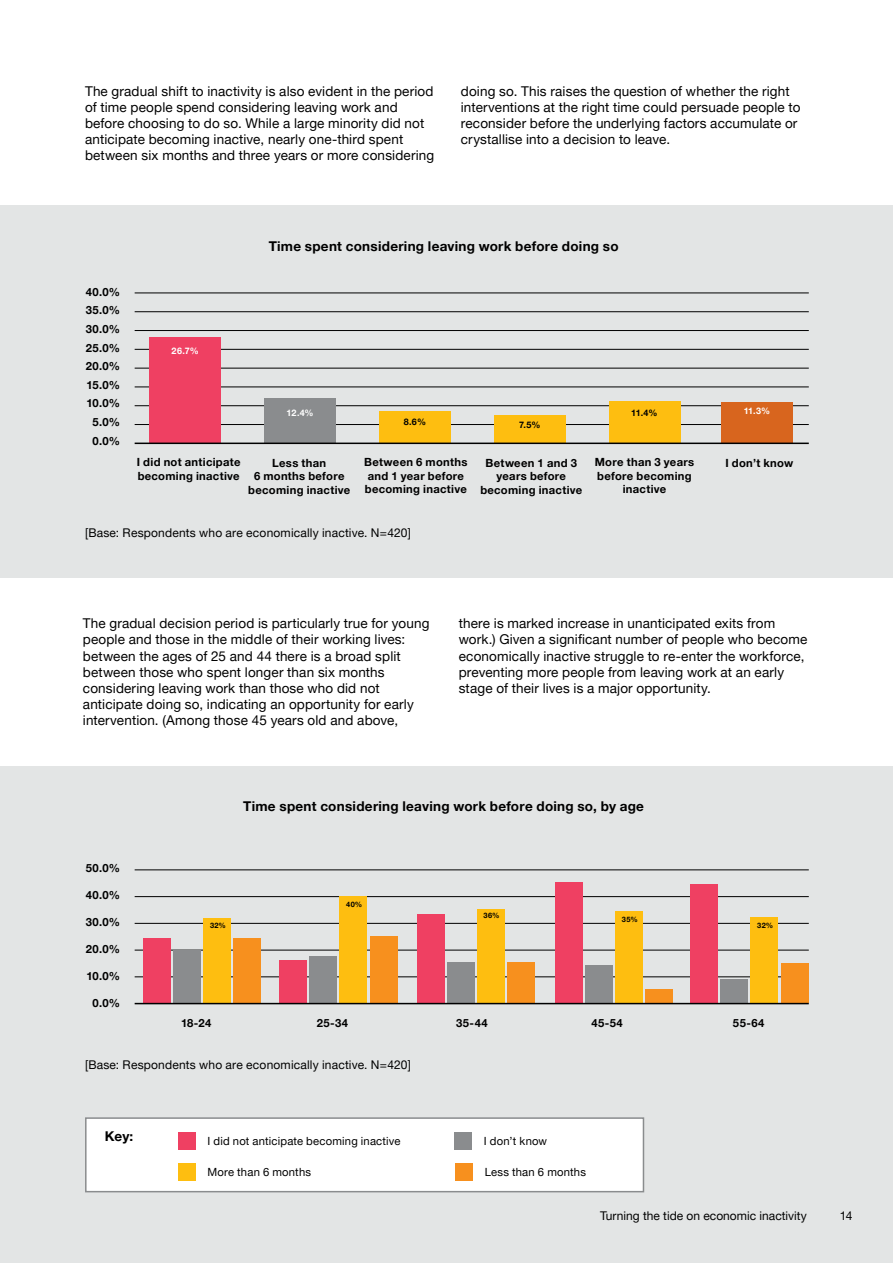
<style>
.page{position:relative;width:893px;height:1263px;background:#fff}
.page>*{position:absolute;margin:0;border:0;box-sizing:border-box;transform-origin:0 0}
.t1{font:13.5px/16.2px "Helvetica Neue LT Pro";letter-spacing:.01em;color:#000}
.t2{font:700 13.5px "Helvetica Neue LT Pro";letter-spacing:.02em;color:#000}
.t3{font:12px "Helvetica Neue LT Pro";letter-spacing:.015em;color:#000}
.t4{font:700 11.25px/18.6px "Helvetica Neue LT Pro";letter-spacing:.025em;color:#000;text-align:center}
.t5{font:11.25px "Helvetica Neue LT Pro";letter-spacing:.015em;color:#000}
.t6{font:700 9px "Helvetica Neue LT Pro";color:#fff}
.t7{font:700 9px "Helvetica Neue LT Pro";color:#000}
.t8{font:700 7.35px "Helvetica Neue LT Pro";letter-spacing:.045em;color:#000}
</style>
<div class="page">
<div style="left:0;top:206px;width:893px;height:372px;background:#e3e5e5"></div>
<hr style="left:135px;top:405px;width:674px;height:1px;background:#000">
<hr style="left:135px;top:330px;width:674px;height:1px;background:#000">
<hr style="left:135px;top:424px;width:674px;height:1px;background:#000">
<hr style="left:135px;top:387px;width:674px;height:1px;background:#000">
<hr style="left:135px;top:349px;width:674px;height:1px;background:#000">
<hr style="left:135px;top:368px;width:674px;height:1px;background:#000">
<hr style="left:135px;top:293px;width:674px;height:1px;background:#000">
<hr style="left:135px;top:311px;width:674px;height:1px;background:#000">
<div style="left:149px;top:337px;width:72px;height:106px;background:#ef4062"></div>
<div style="left:264px;top:398px;width:72px;height:45px;background:#8a8c8e"></div>
<div style="left:379px;top:411px;width:72px;height:32px;background:#febe10"></div>
<div style="left:494px;top:415px;width:72px;height:28px;background:#febe10"></div>
<div style="left:609px;top:401px;width:71px;height:42px;background:#febe10"></div>
<div style="left:721px;top:402px;width:72px;height:41px;background:#d8651e"></div>
<div style="left:0;top:766px;width:893px;height:497px;background:#e3e5e5"></div>
<hr style="left:135px;top:896px;width:674px;height:1px;background:#000">
<hr style="left:135px;top:976px;width:674px;height:1px;background:#000">
<hr style="left:135px;top:950px;width:674px;height:1px;background:#000">
<hr style="left:135px;top:923px;width:674px;height:1px;background:#000">
<hr style="left:135px;top:870px;width:674px;height:1px;background:#000">
<div style="left:85px;top:1117px;width:559px;height:75px;background:#fff;border:2px solid #8a8c8e"></div>
<div style="left:178px;top:1131px;width:18px;height:18px;background:#ef4062"></div>
<div style="left:178px;top:1163px;width:18px;height:18px;background:#febe10"></div>
<div style="left:455px;top:1163px;width:18px;height:18px;background:#f7901e"></div>
<div style="left:454px;top:1131px;width:18px;height:18px;background:#8a8c8e"></div>
<div style="left:143px;top:939px;width:28px;height:64px;background:#ef4062"></div>
<div style="left:279px;top:960px;width:28px;height:43px;background:#ef4062"></div>
<div style="left:416px;top:915px;width:28px;height:88px;background:#ef4062"></div>
<div style="left:555px;top:883px;width:28px;height:120px;background:#ef4062"></div>
<div style="left:690px;top:884px;width:28px;height:119px;background:#ef4062"></div>
<div style="left:173px;top:950px;width:28px;height:53px;background:#8a8c8e"></div>
<div style="left:309px;top:956px;width:28px;height:47px;background:#8a8c8e"></div>
<div style="left:447px;top:963px;width:28px;height:40px;background:#8a8c8e"></div>
<div style="left:585px;top:965px;width:28px;height:38px;background:#8a8c8e"></div>
<div style="left:720px;top:980px;width:28px;height:23px;background:#8a8c8e"></div>
<div style="left:203px;top:918px;width:28px;height:85px;background:#febe10"></div>
<div style="left:339px;top:897px;width:28px;height:106px;background:#febe10"></div>
<div style="left:477px;top:909px;width:28px;height:94px;background:#febe10"></div>
<div style="left:615px;top:912px;width:28px;height:91px;background:#febe10"></div>
<div style="left:750px;top:917px;width:28px;height:86px;background:#febe10"></div>
<hr style="left:135px;top:443px;width:674px;height:1px;background:#000">
<div style="left:233px;top:939px;width:28px;height:64px;background:#f7901e"></div>
<div style="left:370px;top:937px;width:28px;height:66px;background:#f7901e"></div>
<div style="left:507px;top:963px;width:28px;height:40px;background:#f7901e"></div>
<div style="left:645px;top:990px;width:28px;height:13px;background:#f7901e"></div>
<div style="left:781px;top:963px;width:28px;height:40px;background:#f7901e"></div>
<hr style="left:135px;top:1003px;width:674px;height:1px;background:#000">
<p class="t1" style="left:85px;top:82px;width:351px">The gradual shift to inactivity is also evident in the period of time people spend considering leaving work and before choosing to do so. While a large minority did not anticipate becoming inactive, nearly one-third spent between six months and three years or more considering</p>
<p class="t1" style="left:461px;top:82px;width:341px">doing so. This raises the question of whether the right interventions at the right time could persuade people to reconsider before the underlying factors accumulate or crystallise into a decision to leave.</p>
<p class="t4" style="left:86px;top:282px;width:36px;text-align:right">40.0%<br>35.0%<br>30.0%<br>25.0%<br>20.0%<br>15.0%<br>10.0%<br>5.0%<br>0.0%</p>
<p class="t6" style="left:172px;top:345px;width:29px">26.7%</p>
<p class="t2" style="left:269px;top:238px;width:351px">Time spent considering leaving work before doing so</p>
<p class="t6" style="left:287px;top:407px;width:29px">12.4%</p>
<p class="t7" style="left:404px;top:416px;width:24px">8.6%</p>
<p class="t7" style="left:519px;top:419px;width:23px">7.5%</p>
<p class="t7" style="left:631px;top:407px;width:28px">11.4%</p>
<p class="t6" style="left:744px;top:406px;width:28px">11.3%</p>
<p class="t4" style="left:137px;top:455px;width:105px;line-height:13.5px;text-align:left">I did not anticipate becoming inactive</p>
<p class="t4" style="left:248px;top:456px;width:103px;line-height:13.5px">Less than<br>6 months before becoming inactive</p>
<p class="t4" style="left:480px;top:456px;width:103px;line-height:13.5px">Between 1 and 3 years before becoming inactive</p>
<p class="t4" style="left:364px;top:455px;width:105px;line-height:13.5px;text-align:left">Between 6 months and 1 year before becoming inactive</p>
<p class="t4" style="left:595px;top:453px;width:101px">More than 3 years</p>
<p class="t4" style="left:725px;top:453px;width:69px">I don’t know</p>
<p class="t4" style="left:597px;top:469px;width:96px;line-height:13.5px">before becoming inactive</p>
<p class="t3" style="left:85px;top:525px;width:327px">[Base: Respondents who are economically inactive. N=420]</p>
<p class="t1" style="left:83px;top:615px;width:348px">The gradual decision period is particularly true for young people and those in the middle of their working lives: between the ages of 25 and 44 there is a broad split between those who spent longer than six months considering leaving work than those who did not anticipate doing so, indicating an opportunity for early intervention. (Among those 45 years old and above,</p>
<p class="t1" style="left:459px;top:615px;width:350px">there is marked increase in unanticipated exits from work.) Given a significant number of people who become economically inactive struggle to re-enter the workforce, preventing more people from leaving work at an early stage of their lives is a major opportunity.</p>
<p class="t4" style="left:86px;top:858px;width:36px">50.0%</p>
<p class="t4" style="left:86px;top:885px;width:36px">40.0%</p>
<p class="t4" style="left:86px;top:912px;width:36px">30.0%</p>
<p class="t4" style="left:86px;top:939px;width:36px">20.0%</p>
<p class="t4" style="left:86px;top:966px;width:35px">10.0%</p>
<p class="t4" style="left:93px;top:993px;width:29px">0.0%</p>
<p class="t2" style="left:243px;top:798px;width:402px">Time spent considering leaving work before doing so, by age</p>
<p class="t8" style="left:210px;top:921px;width:18px">32%</p>
<p class="t8" style="left:346px;top:899px;width:18px">40%</p>
<p class="t8" style="left:484px;top:911px;width:18px">36%</p>
<p class="t8" style="left:622px;top:915px;width:17px">35%</p>
<p class="t8" style="left:757px;top:921px;width:18px">32%</p>
<p class="t4" style="left:181px;top:1013px;width:32px">18-24</p>
<p class="t4" style="left:317px;top:1013px;width:33px">25-34</p>
<p class="t4" style="left:456px;top:1013px;width:33px">35-44</p>
<p class="t4" style="left:591px;top:1013px;width:33px">45-54</p>
<p class="t4" style="left:733px;top:1013px;width:33px">55-64</p>
<p class="t3" style="left:85px;top:1057px;width:327px">[Base: Respondents who are economically inactive. N=420]</p>
<p class="t2" style="left:105px;top:1128px;width:30px">Key:</p>
<p class="t5" style="left:207px;top:1134px;width:195px">I did not anticipate becoming inactive</p>
<p class="t5" style="left:484px;top:1134px;width:65px">I don’t know</p>
<p class="t5" style="left:207px;top:1165px;width:105px">More than 6 months</p>
<p class="t5" style="left:485px;top:1165px;width:103px">Less than 6 months</p>
<p class="t3" style="left:600px;top:1208px;width:208px">Turning the tide on economic inactivity</p>
<p class="t3" style="left:840px;top:1208px;width:14px">14</p>
</div>
